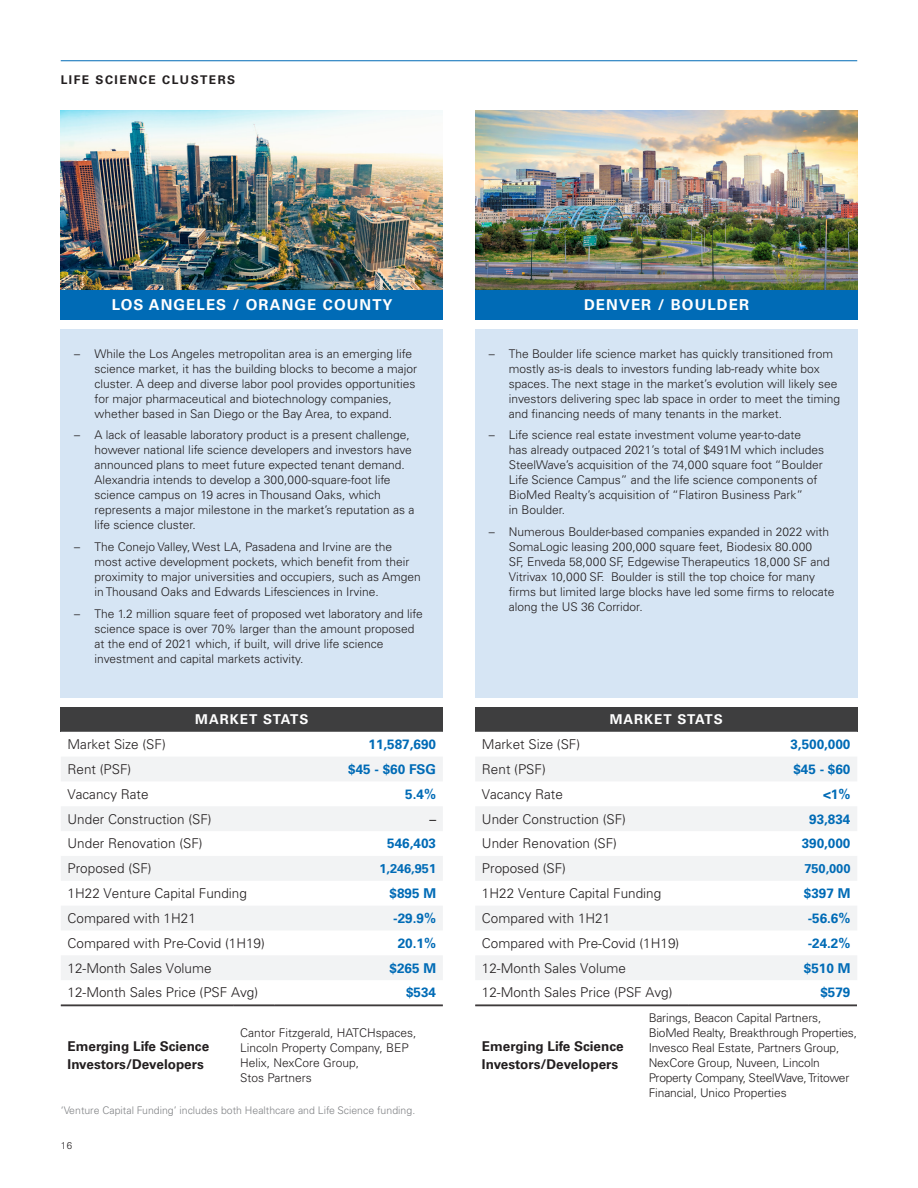
<style>
.page{position:relative;width:918px;height:1188px;background:#fff}
.page>*{position:absolute;margin:0;border:0;box-sizing:border-box;transform-origin:0 0}
.t1{font:700 15px "Univers LT Pro 65";letter-spacing:.075em;color:#fff}
.t2{font:300 13.5px "Univers LT Pro 45";color:#231f20}
.t3{font:700 13.5px "Univers LT Pro 65";color:#006bb6}
.t4{font:700 13.5px/18px "Univers LT Pro 65";color:#231f20}
.t5{font:700 13.5px "Univers LT Pro 65";letter-spacing:.075em;color:#fff}
.t6{font:13.5px "Univers LT Pro 55 Roman";color:#231f20}
.t7{font:700 12.75px "Univers LT Pro 65";color:#006bb6}
.t8{font:300 12px/15px "Univers LT Pro 45";color:#231f20}
.t9{font:700 12px "Univers LT Pro 65";letter-spacing:.125em;color:#231f20}
.t10{font:300 10.5px "Univers LT Pro 45";color:#808285}
.t11{font:300 9.75px "Univers LT Pro 45";color:#231f20}
</style>
<div class="page">
<div style="left:475px;top:290px;width:382px;height:29px;background:#006bb6"></div>
<img style="left:475px;top:110px;width:382px;height:180px">
<hr style="left:61px;top:60px;width:796px;height:1px;background:#006bb6">
<img style="left:61px;top:110px;width:382px;height:180px">
<div style="left:475px;top:329px;width:382px;height:369px;background:#d6e5f4"></div>
<div style="left:475px;top:707px;width:382px;height:25px;background:#3e3e3f"></div>
<svg style="left:475px;top:757px;width:382px;height:223px;fill:#f2f3f4"></svg>
<hr style="left:475px;top:1005px;width:167px;height:1px;background:#231f20">
<hr style="left:642px;top:1005px;width:222px;height:1px;background:#231f20">
<div style="left:61px;top:290px;width:382px;height:29px;background:#006bb6"></div>
<div style="left:61px;top:329px;width:382px;height:369px;background:#d6e5f4"></div>
<div style="left:61px;top:707px;width:382px;height:25px;background:#3e3e3f"></div>
<svg style="left:61px;top:757px;width:382px;height:223px;fill:#f2f3f4"></svg>
<hr style="left:61px;top:1005px;width:172px;height:1px;background:#231f20">
<hr style="left:233px;top:1005px;width:210px;height:1px;background:#231f20">
<div style="left:857px;top:997px;width:20px;height:20px;background:#fff"></div>
<p class="t9" style="left:61px;top:72px;width:176px">LIFE SCIENCE CLUSTERS</p>
<p class="t1" style="left:112px;top:294px;width:282px">LOS ANGELES / ORANGE COUNTY</p>
<p class="t8" style="left:95px;top:346px;width:324px;text-indent:-20px">– While the Los Angeles metropolitan area is an emerging life science market, it has the building blocks to become a major cluster. A deep and diverse labor pool provides opportunities for major pharmaceutical and biotechnology companies, whether based in San Diego or the Bay Area, to expand.</p>
<p class="t8" style="left:95px;top:427px;width:322px;text-indent:-20px">– A lack of leasable laboratory product is a present challenge, however national life science developers and investors have announced plans to meet future expected tenant demand.<br>Alexandria intends to develop a 300,000-square-foot life science campus on 19 acres in Thousand Oaks, which represents a major milestone in the market’s reputation as a life science cluster.</p>
<p class="t8" style="left:95px;top:539px;width:328px;text-indent:-20px">– The Conejo Valley, West LA, Pasadena and Irvine are the most active development pockets, which benefit from their proximity to major universities and occupiers, such as Amgen in Thousand Oaks and Edwards Lifesciences in Irvine.</p>
<p class="t8" style="left:95px;top:606px;width:330px;text-indent:-20px">– The 1.2 million square feet of proposed wet laboratory and life science space is over 70% larger than the amount proposed at the end of 2021 which, if built, will drive life science investment and capital markets activity.</p>
<p class="t5" style="left:195px;top:710px;width:115px">MARKET STATS</p>
<p class="t2" style="left:68px;top:735px;width:100px">Market Size (SF)</p>
<p class="t3" style="left:369px;top:735px;width:69px">11,587,690</p>
<p class="t2" style="left:68px;top:760px;width:65px">Rent (PSF)</p>
<p class="t3" style="left:348px;top:760px;width:89px">$45 - $60 FSG</p>
<p class="t2" style="left:68px;top:785px;width:83px">Vacancy Rate</p>
<p class="t3" style="left:405px;top:784px;width:32px">5.4%</p>
<p class="t2" style="left:68px;top:810px;width:146px">Under Construction (SF)</p>
<p class="t6" style="left:429px;top:809px;width:8px">–</p>
<p class="t2" style="left:68px;top:835px;width:137px">Under Renovation (SF)</p>
<p class="t3" style="left:387px;top:834px;width:50px">546,403</p>
<p class="t2" style="left:68px;top:860px;width:86px">Proposed (SF)</p>
<p class="t7" style="left:379px;top:860px;width:58px">1,246,951</p>
<p class="t2" style="left:68px;top:884px;width:181px">1H22 Venture Capital Funding</p>
<p class="t3" style="left:390px;top:884px;width:48px">$895 M</p>
<p class="t2" style="left:68px;top:909px;width:130px">Compared with 1H21</p>
<p class="t3" style="left:393px;top:909px;width:44px">-29.9%</p>
<p class="t2" style="left:68px;top:934px;width:199px">Compared with Pre-Covid (1H19)</p>
<p class="t3" style="left:398px;top:934px;width:40px">20.1%</p>
<p class="t2" style="left:68px;top:959px;width:146px">12-Month Sales Volume</p>
<p class="t3" style="left:390px;top:958px;width:48px">$265 M</p>
<p class="t2" style="left:68px;top:984px;width:192px">12-Month Sales Price (PSF Avg)</p>
<p class="t3" style="left:406px;top:983px;width:32px">$534</p>
<p class="t4" style="left:68px;top:1037px;width:143px">Emerging Life Science<br>Investors/Developers</p>
<p class="t8" style="left:240px;top:1025px;width:178px">Cantor Fitzgerald, HATCHspaces,<br>Lincoln Property Company, BEP<br>Helix, NexCore Group,<br>Stos Partners</p>
<p class="t10" style="left:61px;top:1104px;width:356px">‘Venture Capital Funding’ includes both Healthcare and Life Science funding.</p>
<p class="t11" style="left:61px;top:1139px;width:13px">16</p>
<p class="t1" style="left:584px;top:294px;width:167px">DENVER / BOULDER</p>
<p class="t8" style="left:509px;top:346px;width:333px;text-indent:-20px">– The Boulder life science market has quickly transitioned from mostly as-is deals to investors funding lab-ready white box spaces. The next stage in the market’s evolution will likely see investors delivering spec lab space in order to meet the timing and financing needs of many tenants in the market.</p>
<p class="t8" style="left:509px;top:427px;width:317px;text-indent:-20px">– Life science real estate investment volume year-to-date<br>has already outpaced 2021’s total of $491M which includes SteelWave’s acquisition of the 74,000 square foot “Boulder Life Science Campus” and the life science components of BioMed Realty’s acquisition of “Flatiron Business Park”<br>in Boulder.</p>
<p class="t8" style="left:509px;top:524px;width:327px;text-indent:-20px">– Numerous Boulder-based companies expanded in 2022 with SomaLogic leasing 200,000 square feet, Biodesix 80.000<br>SF, Enveda 58,000 SF, Edgewise Therapeutics 18,000 SF and Vitrivax 10,000 SF. Boulder is still the top choice for many firms but limited large blocks have led some firms to relocate along the US 36 Corridor.</p>
<p class="t5" style="left:610px;top:710px;width:115px">MARKET STATS</p>
<p class="t2" style="left:482px;top:735px;width:100px">Market Size (SF)</p>
<p class="t3" style="left:790px;top:735px;width:62px">3,500,000</p>
<p class="t2" style="left:482px;top:760px;width:65px">Rent (PSF)</p>
<p class="t3" style="left:793px;top:760px;width:59px">$45 - $60</p>
<p class="t2" style="left:482px;top:785px;width:83px">Vacancy Rate</p>
<p class="t3" style="left:823px;top:784px;width:29px">&lt;1%</p>
<p class="t2" style="left:482px;top:810px;width:146px">Under Construction (SF)</p>
<p class="t3" style="left:809px;top:809px;width:43px">93,834</p>
<p class="t2" style="left:482px;top:835px;width:137px">Under Renovation (SF)</p>
<p class="t3" style="left:802px;top:834px;width:50px">390,000</p>
<p class="t2" style="left:482px;top:860px;width:86px">Proposed (SF)</p>
<p class="t7" style="left:804px;top:860px;width:48px">750,000</p>
<p class="t2" style="left:482px;top:884px;width:181px">1H22 Venture Capital Funding</p>
<p class="t3" style="left:804px;top:884px;width:48px">$397 M</p>
<p class="t2" style="left:482px;top:909px;width:130px">Compared with 1H21</p>
<p class="t3" style="left:808px;top:909px;width:44px">-56.6%</p>
<p class="t2" style="left:482px;top:934px;width:199px">Compared with Pre-Covid (1H19)</p>
<p class="t3" style="left:808px;top:934px;width:44px">-24.2%</p>
<p class="t2" style="left:482px;top:959px;width:146px">12-Month Sales Volume</p>
<p class="t3" style="left:804px;top:958px;width:48px">$510 M</p>
<p class="t2" style="left:482px;top:984px;width:192px">12-Month Sales Price (PSF Avg)</p>
<p class="t3" style="left:820px;top:983px;width:32px">$579</p>
<p class="t4" style="left:482px;top:1037px;width:143px">Emerging Life Science<br>Investors/Developers</p>
<p class="t8" style="left:649px;top:1010px;width:210px">Barings, Beacon Capital Partners, BioMed Realty, Breakthrough Properties, Invesco Real Estate, Partners Group, NexCore Group, Nuveen, Lincoln Property Company, SteelWave, Tritower Financial, Unico Properties</p>
</div>
